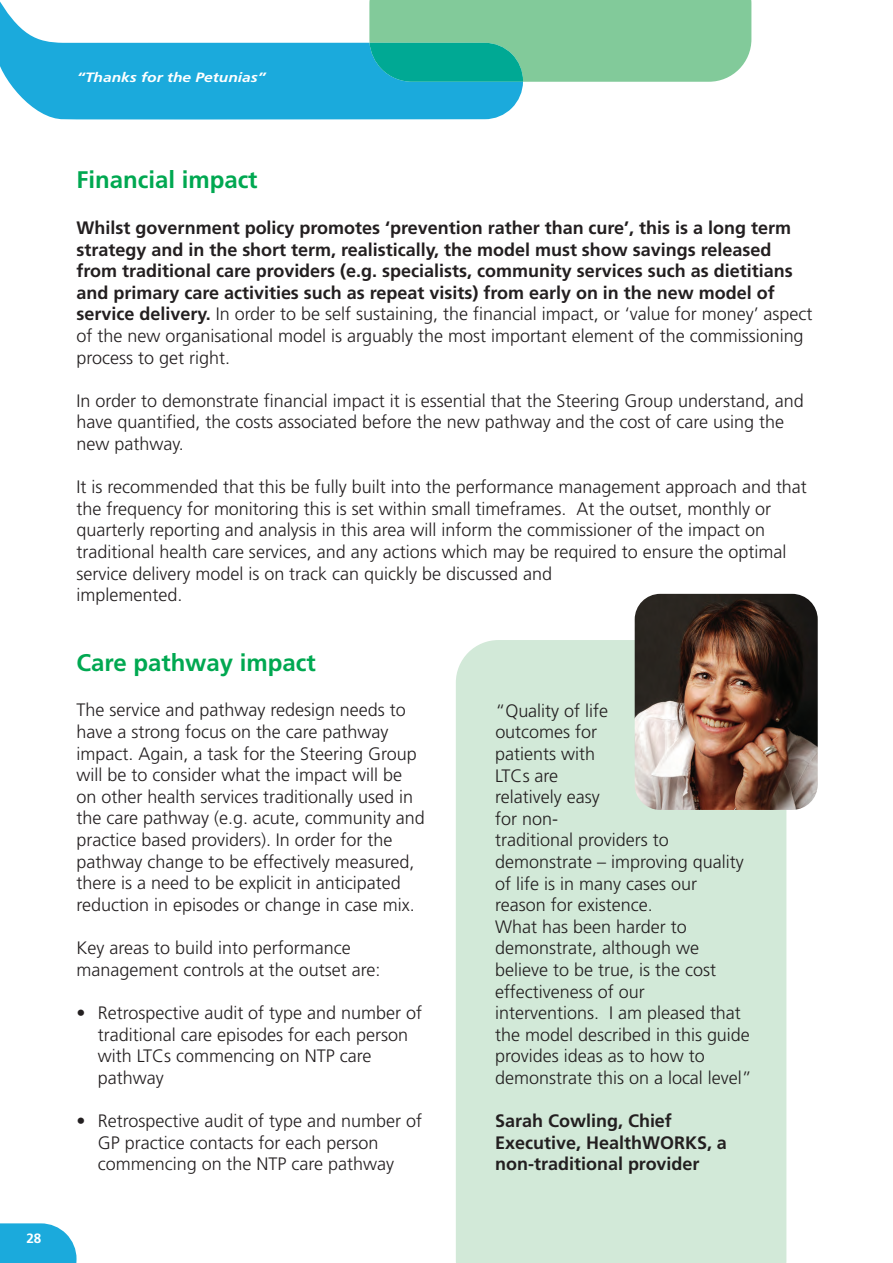
<style>
.page{position:relative;width:893px;height:1263px;background:#fff}
.page>*{position:absolute;margin:0;border:0;box-sizing:border-box;transform-origin:0 0}
.t1{font:700 24px "Frutiger";color:#00a851}
.t2{font:300 18px/21.6px "Frutiger";color:#231f20}
.t3{font:700 18px/21.6px "Frutiger";color:#231f20}
.t4{font:italic 700 13.5px "Frutiger";color:#fff;scale:1.15 1}
.t5{font:700 13.5px "Frutiger";color:#fff}
.s1{font-weight:300}
</style>
<div class="page">
<svg style="left:0;top:1px;width:523px;height:119px;fill:#1baadc"></svg>
<svg style="left:369px;top:0;width:382px;height:82px;background:#6cc49b"></svg>
<svg style="left:0;top:1223px;width:77px;height:40px;background:#32b2df"></svg>
<div style="left:456px;top:640px;width:330px;height:623px;background:#d2e9d8"></div>
<img style="left:635px;top:594px;width:183px;height:216px;border-radius:26px">
<p class="t5" style="left:26px;top:1233px;width:16px">28</p>
<p class="t4" style="left:77px;top:72px;width:165px">“Thanks for the Petunias”</p>
<h1 class="t1" style="left:77px;top:170px;width:183px">Financial impact</h1>
<p class="t3" style="left:77px;top:218px;width:738px">Whilst government policy promotes ‘prevention rather than cure’, this is a long term strategy and in the short term, realistically, the model must show savings released from traditional care providers (e.g. specialists, community services such as dietitians and primary care activities such as repeat visits) from early on in the new model of service delivery. <span class="s1">In order to be self sustaining, the financial impact, or ‘value for money’ aspect of the new organisational model is arguably the most important element of the commissioning process to get right.</span></p>
<p class="t2" style="left:77px;top:391px;width:729px">In order to demonstrate financial impact it is essential that the Steering Group understand, and have quantified, the costs associated before the new pathway and the cost of care using the new pathway.</p>
<p class="t2" style="left:77px;top:478px;width:732px">It is recommended that this be fully built into the performance management approach and that the frequency for monitoring this is set within small timeframes. At the outset, monthly or quarterly reporting and analysis in this area will inform the commissioner of the impact on traditional health care services, and any actions which may be required to ensure the optimal service delivery model is on track can quickly be discussed and<br>implemented.</p>
<h1 class="t1" style="left:77px;top:652px;width:241px">Care pathway impact</h1>
<p class="t2" style="left:77px;top:701px;width:350px">The service and pathway redesign needs to have a strong focus on the care pathway impact. Again, a task for the Steering Group will be to consider what the impact will be on other health services traditionally used in the care pathway (e.g. acute, community and practice based providers). In order for the pathway change to be effectively measured, there is a need to be explicit in anticipated reduction in episodes or change in case mix.</p>
<p class="t2" style="left:77px;top:938px;width:305px">Key areas to build into performance management controls at the outset are:</p>
<p class="t2" style="left:98px;top:1003px;width:326px;text-indent:-21px">• Retrospective audit of type and number of traditional care episodes for each person with LTCs commencing on NTP care pathway</p>
<p class="t2" style="left:98px;top:1111px;width:326px;text-indent:-21px">• Retrospective audit of type and number of<br>GP practice contacts for each person commencing on the NTP care pathway</p>
<p class="t2" style="left:495px;top:701px;width:258px">“Quality of life<br>outcomes for<br>patients with<br>LTCs are<br>relatively easy<br>for non-<br>traditional providers to demonstrate – improving quality of life is in many cases our reason for existence.<br>What has been harder to demonstrate, although we believe to be true, is the cost effectiveness of our interventions. I am pleased that the model described in this guide provides ideas as to how to demonstrate this on a local level”</p>
<p class="t3" style="left:495px;top:1111px;width:233px">Sarah Cowling, Chief<br>Executive, HealthWORKS, a non-traditional provider</p>
</div>
